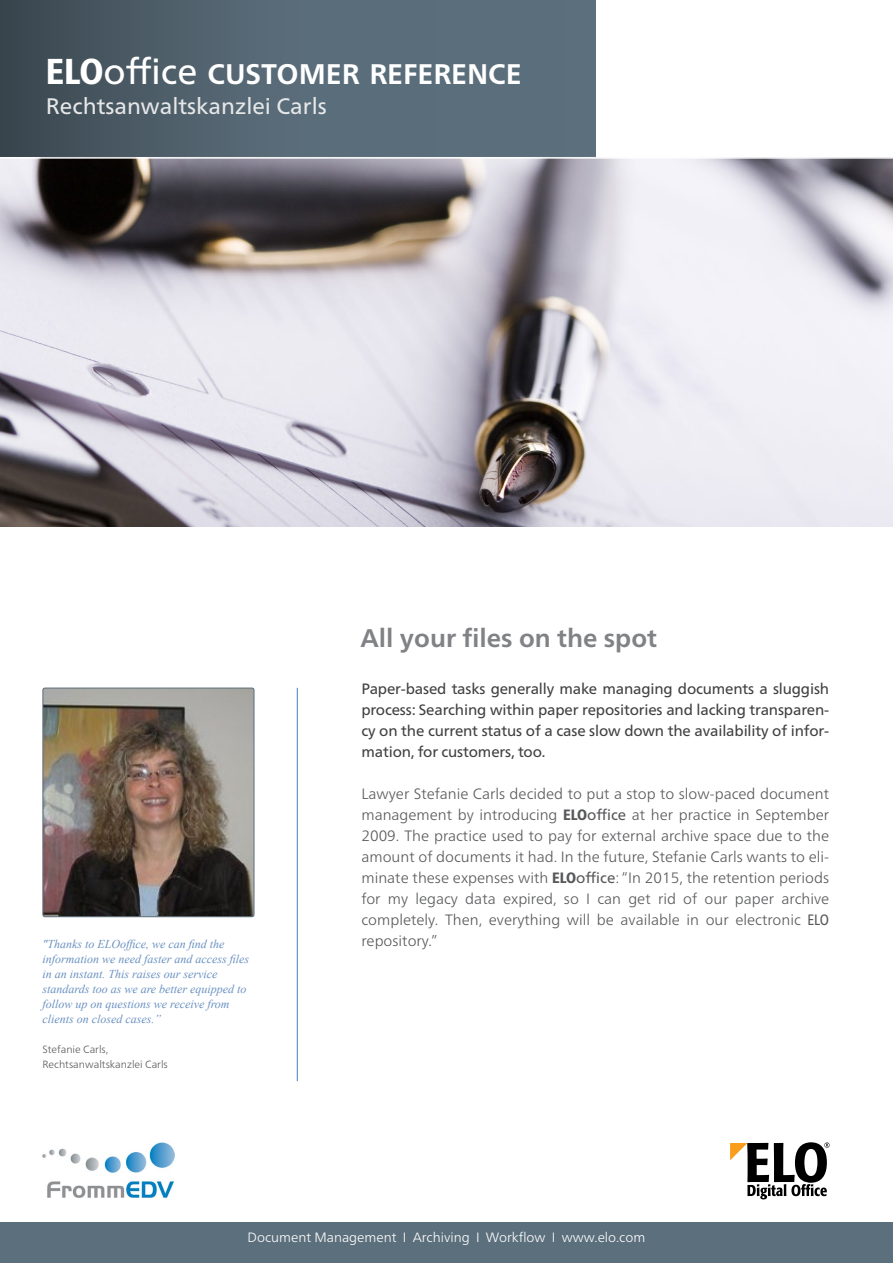
<style>
.page{position:relative;width:893px;height:1263px;background:#fff}
.page>*{position:absolute;margin:0;border:0;box-sizing:border-box;transform-origin:0 0}
.t1{font:700 28.35px "Frutiger Neue LTW1 G";color:#fff}
.t2{font:700 25.5px "Frutiger Neue LTW1 G";color:#808285}
.t3{font:22.5px "Frutiger Neue LTW1 G";color:#e6e7e8}
.t4{font:300 15px/21px "Frutiger Neue LTW1 G";color:#58595b;text-align:justify}
.t5{font:15px/21px "Frutiger Neue LTW1 G";letter-spacing:-.01em;color:#414042;text-align:justify}
.t6{font:300 13.5px "Frutiger Neue LTW1 G";color:#fff}
.t7{font:italic 12px/15px "Times New Roman";color:#6a91c1}
.t8{font:300 10.5px/15px "Frutiger Neue LTW1 G";color:#58595b}
.s1{font-weight:800;font-stretch:condensed;font-size:36px}
.s2{font-weight:400;font-size:36px}
.s3{font-weight:800;font-stretch:condensed}
.s4{font-weight:400}
.s5{font-weight:400;font-stretch:condensed}
</style>
<div class="page">
<div style="left:0;top:0;width:595px;height:158px;background:linear-gradient(to right,#43515a,#637886)"></div>
<hr style="left:297px;top:688px;width:1px;height:393px;background:#497fb5">
<svg style="left:730px;top:1142px;width:100px;height:57px"></svg>
<img style="left:0;top:159px;width:893px;height:367px">
<hr style="left:0;top:157px;width:893px;height:2px;background:#fff">
<img style="left:43px;top:688px;width:211px;height:229px">
<div style="left:43px;top:688px;width:211px;height:229px;border:1px solid #5c6f7c;border-radius:2px"></div>
<div style="left:0;top:1223px;width:893px;height:40px;background:#5c6f7c"></div>
<img style="left:43px;top:1142px;width:131px;height:55px">
<h1 class="t1" style="left:46px;top:57px;width:477px"><span class="s1">ELO</span><span class="s2">office</span> CUSTOMER REFERENCE</h1>
<h3 class="t3" style="left:46px;top:92px;width:282px">Rechtsanwaltskanzlei Carls</h3>
<p class="t7" style="left:43px;top:936px;width:208px">"Thanks to ELOoffice, we can find the information we need faster and access files in an instant. This raises our service standards too as we are better equipped to follow up on questions we receive from clients on closed cases.”</p>
<p class="t8" style="left:43px;top:1042px;width:127px">Stefanie Carls,<br>Rechtsanwaltskanzlei Carls</p>
<h2 class="t2" style="left:360px;top:623px;width:298px">All your files on the spot</h2>
<p class="t5" style="left:361px;top:678px;width:469px">Paper-based tasks generally make managing documents a sluggish process: Searching within paper repositories and lacking transparen&shy;cy on the current status of a case slow down the availability of infor&shy;mation, for customers, too.</p>
<p class="t4" style="left:361px;top:783px;width:469px">Lawyer Stefanie Carls decided to put a stop to slow-paced document management by introducing <span class="s3">ELO</span><span class="s4">office</span> at her practice in September 2009. The practice used to pay for external archive space due to the amount of documents it had. In the future, Stefanie Carls wants to eli&shy;minate these expenses with <span class="s3">ELO</span><span class="s4">office</span>: “In 2015, the retention periods for my legacy data expired, so I can get rid of our paper archive completely. Then, everything will be available in our electronic <span class="s5">ELO </span>repository.”</p>
<p class="t6" style="left:248px;top:1229px;width:399px">Document Management I Archiving I Workflow I www.elo.com</p>
</div>
